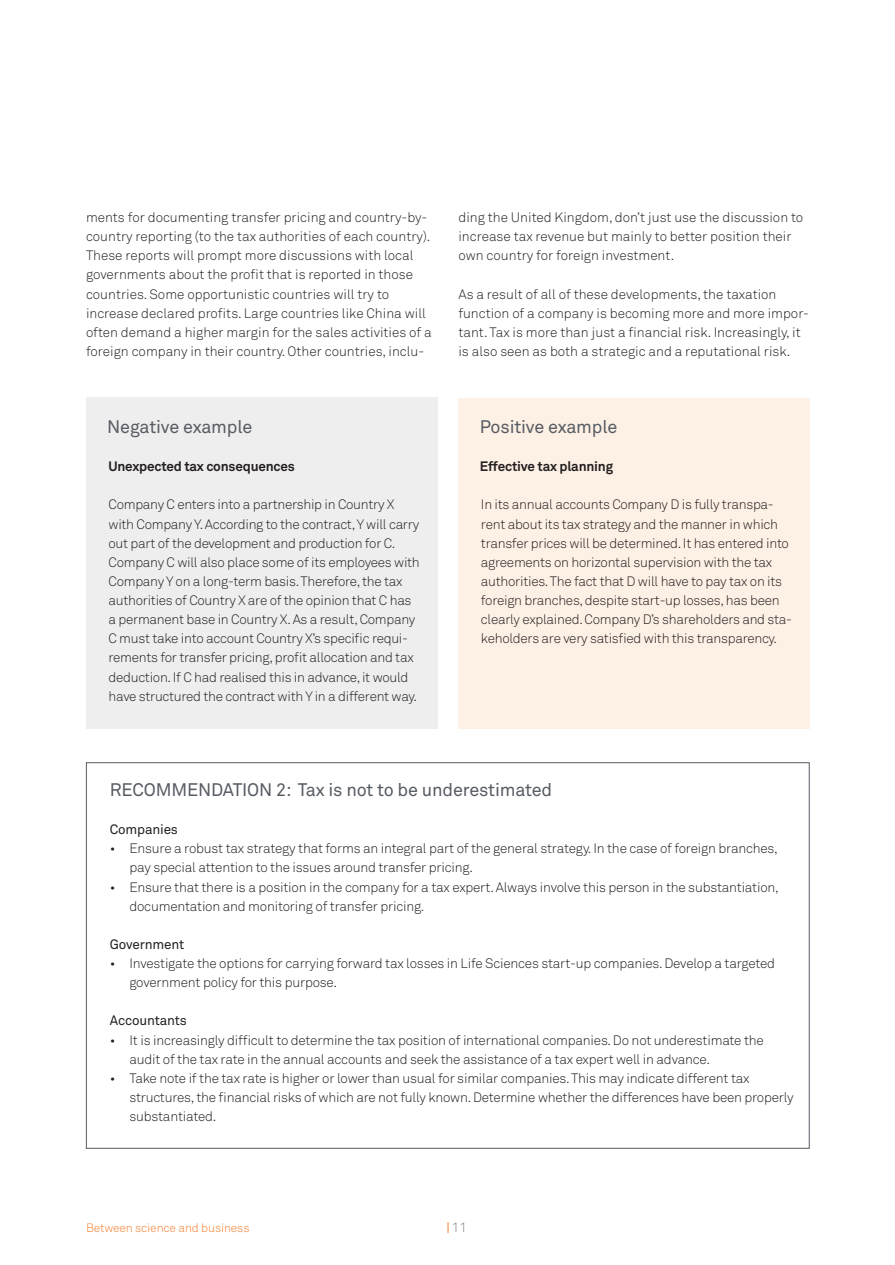
<style>
.page{position:relative;width:895px;height:1265px;background:#fff}
.page>*{position:absolute;margin:0;border:0;box-sizing:border-box;transform-origin:0 0}
.t1{font:18px "Akkurat Pro";letter-spacing:-.01em;color:#575c64}
.t2{font:300 13.5px/19.2px "Akkurat";letter-spacing:-.015em;color:#231f20}
.t3{font:700 13.5px "Akkurat Pro";letter-spacing:-.015em;color:#231f20}
.t4{font:13.5px "Akkurat Pro";letter-spacing:-.015em;color:#231f20}
.t5{font:300 13.5px "Akkurat";color:#838487}
.t6{font:300 12px "Akkurat";letter-spacing:-.01em;color:#f48031}
</style>
<div class="page">
<div style="left:458px;top:398px;width:351px;height:330px;background:#fdf0e4"></div>
<div style="left:86px;top:398px;width:351px;height:331px;background:#eee"></div>
<p class="t2" style="left:86px;top:207px;width:347px">ments for documenting transfer pricing and country-by&shy;country reporting (to the tax authorities of each country).<br>These reports will prompt more discussions with local governments about the profit that is reported in those countries. Some opportunistic countries will try to increase declared profits. Large countries like China will often demand a higher margin for the sales activities of a foreign company in their country. Other countries, inclu-</p>
<p class="t2" style="left:458px;top:207px;width:346px">ding the United Kingdom, don’t just use the discussion to increase tax revenue but mainly to better position their own country for foreign investment.</p>
<p class="t2" style="left:458px;top:284px;width:352px">As a result of all of these developments, the taxation function of a company is becoming more and more impor&shy;tant. Tax is more than just a financial risk. Increasingly, it is also seen as both a strategic and a reputational risk.</p>
<h1 class="t1" style="left:107px;top:416px;width:146px">Negative example</h1>
<p class="t3" style="left:108px;top:458px;width:188px">Unexpected tax consequences</p>
<p class="t2" style="left:108px;top:495px;width:313px">Company C enters into a partnership in Country X with Company Y. According to the contract, Y will carry out part of the development and production for C.<br>Company C will also place some of its employees with Company Y on a long-term basis. Therefore, the tax authorities of Country X are of the opinion that C has a permanent base in Country X. As a result, Company C must take into account Country X’s specific requi&shy;rements for transfer pricing, profit allocation and tax deduction. If C had realised this in advance, it would have structured the contract with Y in a different way.</p>
<h1 class="t1" style="left:479px;top:416px;width:139px">Positive example</h1>
<p class="t3" style="left:479px;top:458px;width:135px">Effective tax planning</p>
<p class="t2" style="left:480px;top:495px;width:312px">In its annual accounts Company D is fully transpa&shy;rent about its tax strategy and the manner in which transfer prices will be determined. It has entered into agreements on horizontal supervision with the tax authorities. The fact that D will have to pay tax on its foreign branches, despite start-up losses, has been clearly explained. Company D’s shareholders and sta&shy;keholders are very satisfied with this transparency.</p>
<h1 class="t1" style="left:110px;top:779px;width:444px">RECOMMENDATION 2: Tax is not to be underestimated</h1>
<p class="t4" style="left:110px;top:821px;width:69px">Companies</p>
<p class="t2" style="left:129px;top:839px;width:649px;text-indent:-19px">• Ensure a robust tax strategy that forms an integral part of the general strategy. In the case of foreign branches, pay special attention to the issues around transfer pricing.</p>
<p class="t2" style="left:129px;top:877px;width:650px;text-indent:-19px">• Ensure that there is a position in the company for a tax expert. Always involve this person in the substantiation, documentation and monitoring of transfer pricing.</p>
<p class="t4" style="left:110px;top:936px;width:76px">Government</p>
<p class="t2" style="left:129px;top:953px;width:646px;text-indent:-19px">• Investigate the options for carrying forward tax losses in Life Sciences start-up companies. Develop a targeted government policy for this purpose.</p>
<p class="t4" style="left:110px;top:1013px;width:78px">Accountants</p>
<p class="t2" style="left:129px;top:1030px;width:635px;text-indent:-19px">• It is increasingly difficult to determine the tax position of international companies. Do not underestimate the audit of the tax rate in the annual accounts and seek the assistance of a tax expert well in advance.</p>
<p class="t2" style="left:129px;top:1068px;width:665px;text-indent:-19px">• Take note if the tax rate is higher or lower than usual for similar companies. This may indicate different tax structures, the financial risks of which are not fully known. Determine whether the differences have been properly substantiated.</p>
<p class="t6" style="left:86px;top:1220px;width:165px">Between science and business</p>
<p class="t5" style="left:451px;top:1219px;width:17px">11</p>
</div>
